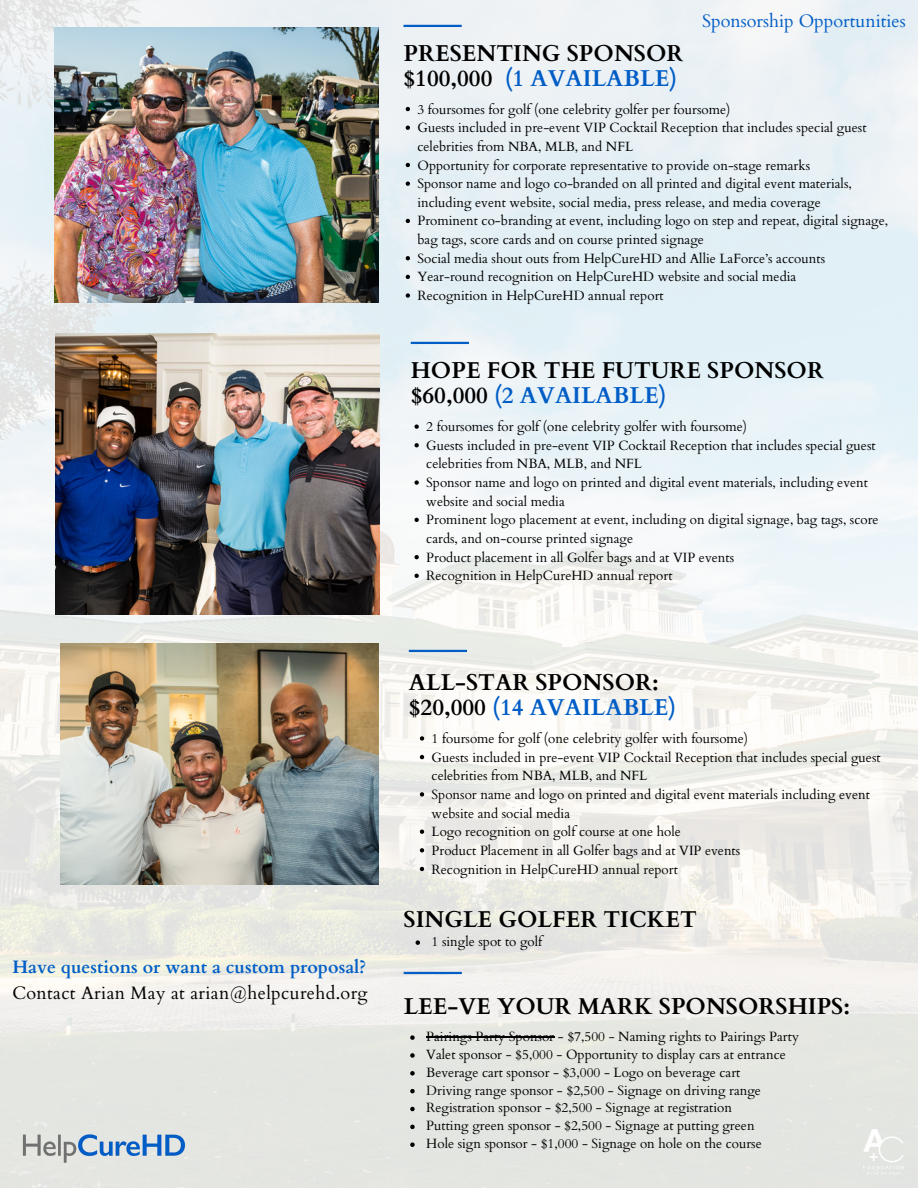
<style>
.page{position:relative;width:918px;height:1188px;background:#fff}
.page>*{position:absolute;margin:0;border:0;box-sizing:border-box;transform-origin:0 0}
.t1{font:700 22.95px "Cardo";color:#000}
.t2{font:700 22.95px "Cardo";color:#005dc6}
.t3{font:18px "Cardo";letter-spacing:.02em;color:#000}
.t4{font:700 18px "Cardo";color:#005dc6}
.t5{font:18px "Cardo";color:#005dc6}
.t6{font:13.35px/18.6px "Cardo";color:#000}
.s1{color:#000}
</style>
<div class="page">
<img style="left:0;top:0;width:918px;height:1188px">
<hr style="left:404px;top:25px;width:58px;height:2px;background:#005dc6">
<img style="left:55px;top:27px;width:324px;height:276px">
<hr style="left:411px;top:342px;width:58px;height:2px;background:#005dc6">
<img style="left:56px;top:334px;width:324px;height:280px">
<img style="left:61px;top:643px;width:317px;height:241px">
<hr style="left:409px;top:650px;width:58px;height:2px;background:#005dc6">
<img style="left:864px;top:1129px;width:39px;height:45px">
<svg style="left:415px;top:424px;width:4px;height:5px"></svg>
<svg style="left:415px;top:443px;width:4px;height:4px"></svg>
<svg style="left:415px;top:480px;width:4px;height:5px"></svg>
<svg style="left:415px;top:518px;width:4px;height:4px"></svg>
<svg style="left:415px;top:555px;width:4px;height:4px"></svg>
<svg style="left:415px;top:574px;width:4px;height:4px"></svg>
<svg style="left:406px;top:107px;width:4px;height:4px"></svg>
<svg style="left:406px;top:126px;width:4px;height:4px"></svg>
<svg style="left:406px;top:163px;width:4px;height:4px"></svg>
<svg style="left:406px;top:182px;width:4px;height:4px"></svg>
<svg style="left:406px;top:219px;width:4px;height:4px"></svg>
<svg style="left:406px;top:256px;width:4px;height:4px"></svg>
<svg style="left:406px;top:275px;width:4px;height:4px"></svg>
<svg style="left:406px;top:293px;width:4px;height:5px"></svg>
<svg style="left:420px;top:736px;width:4px;height:5px"></svg>
<svg style="left:420px;top:755px;width:4px;height:4px"></svg>
<svg style="left:420px;top:792px;width:4px;height:5px"></svg>
<svg style="left:420px;top:830px;width:4px;height:4px"></svg>
<svg style="left:420px;top:848px;width:4px;height:4px"></svg>
<svg style="left:420px;top:867px;width:4px;height:4px"></svg>
<svg style="left:410px;top:1035px;width:5px;height:5px"></svg>
<hr style="left:426px;top:1036px;width:128px;height:2px;background:#000">
<svg style="left:410px;top:1053px;width:5px;height:5px"></svg>
<svg style="left:410px;top:1071px;width:5px;height:5px"></svg>
<svg style="left:410px;top:1089px;width:5px;height:4px"></svg>
<svg style="left:410px;top:1107px;width:5px;height:4px"></svg>
<svg style="left:410px;top:1125px;width:5px;height:4px"></svg>
<svg style="left:410px;top:1142px;width:5px;height:5px"></svg>
<hr style="left:404px;top:972px;width:58px;height:2px;background:#005dc6">
<img style="left:12px;top:1123px;width:183px;height:51px">
<svg style="left:416px;top:940px;width:4px;height:5px"></svg>
<p class="t4" style="left:12px;top:955px;width:356px">Have questions or want a custom proposal?</p>
<p class="t3" style="left:12px;top:981px;width:357px">Contact Arian May at arian@helpcurehd.org</p>
<p class="t1" style="left:404px;top:38px;width:281px">PRESENTING SPONSOR</p>
<p class="t2" style="left:404px;top:63px;width:275px"><span class="s1">$100,000</span> (1 AVAILABLE)</p>
<p class="t5" style="left:702px;top:9px;width:205px">Sponsorship Opportunities</p>
<p class="t6" style="left:417px;top:100px;width:314px">3 foursomes for golf (one celebrity golfer per foursome)</p>
<p class="t6" style="left:417px;top:119px;width:451px">Guests included in pre-event VIP Cocktail Reception that includes special guest celebrities from NBA, MLB, and NFL</p>
<p class="t6" style="left:417px;top:156px;width:394px">Opportunity for corporate representative to provide on-stage remarks</p>
<p class="t6" style="left:417px;top:175px;width:436px">Sponsor name and logo co-branded on all printed and digital event materials, including event website, social media, press release, and media coverage</p>
<p class="t6" style="left:417px;top:212px;width:472px">Prominent co-branding at event, including logo on step and repeat, digital signage, bag tags, score cards and on course printed signage</p>
<p class="t6" style="left:417px;top:249px;width:409px">Social media shout outs from HelpCureHD and Allie LaForce’s accounts</p>
<p class="t6" style="left:417px;top:268px;width:380px">Year-round recognition on HelpCureHD website and social media</p>
<p class="t6" style="left:417px;top:287px;width:248px">Recognition in HelpCureHD annual report</p>
<p class="t1" style="left:411px;top:356px;width:415px">HOPE FOR THE FUTURE SPONSOR</p>
<p class="t2" style="left:411px;top:380px;width:257px"><span class="s1">$60,000</span> (2 AVAILABLE)</p>
<p class="t6" style="left:426px;top:418px;width:322px">2 foursomes for golf (one celebrity golfer with foursome)</p>
<p class="t6" style="left:426px;top:436px;width:451px">Guests included in pre-event VIP Cocktail Reception that includes special guest celebrities from NBA, MLB, and NFL</p>
<p class="t6" style="left:426px;top:474px;width:443px">Sponsor name and logo on printed and digital event materials, including event website and social media</p>
<p class="t6" style="left:426px;top:511px;width:454px">Prominent logo placement at event, including on digital signage, bag tags, score cards, and on-course printed signage</p>
<p class="t6" style="left:426px;top:548px;width:309px">Product placement in all Golfer bags and at VIP events</p>
<p class="t6" style="left:426px;top:567px;width:248px">Recognition in HelpCureHD annual report</p>
<p class="t1" style="left:409px;top:667px;width:251px">ALL-STAR SPONSOR:</p>
<p class="t2" style="left:409px;top:692px;width:269px"><span class="s1">$20,000</span> (14 AVAILABLE)</p>
<p class="t6" style="left:432px;top:730px;width:318px">1 foursome for golf (one celebrity golfer with foursome)</p>
<p class="t6" style="left:432px;top:748px;width:451px">Guests included in pre-event VIP Cocktail Reception that includes special guest celebrities from NBA, MLB, and NFL</p>
<p class="t6" style="left:432px;top:785px;width:440px">Sponsor name and logo on printed and digital event materials including event website and social media</p>
<p class="t6" style="left:432px;top:823px;width:251px">Logo recognition on golf course at one hole</p>
<p class="t6" style="left:432px;top:841px;width:310px">Product Placement in all Golfer bags and at VIP events</p>
<p class="t6" style="left:432px;top:860px;width:248px">Recognition in HelpCureHD annual report</p>
<p class="t1" style="left:404px;top:904px;width:295px">SINGLE GOLFER TICKET</p>
<p class="t6" style="left:432px;top:933px;width:112px">1 single spot to golf</p>
<p class="t1" style="left:404px;top:992px;width:448px">LEE-VE YOUR MARK SPONSORSHIPS:</p>
<p class="t6" style="left:426px;top:1027px;width:374px">Pairings Party Sponsor - $7,500 - Naming rights to Pairings Party</p>
<p class="t6" style="left:426px;top:1045px;width:361px">Valet sponsor - $5,000 - Opportunity to display cars at entrance</p>
<p class="t6" style="left:426px;top:1063px;width:316px">Beverage cart sponsor - $3,000 - Logo on beverage cart</p>
<p class="t6" style="left:426px;top:1081px;width:336px">Driving range sponsor - $2,500 - Signage on driving range</p>
<p class="t6" style="left:426px;top:1099px;width:307px">Registration sponsor - $2,500 - Signage at registration</p>
<p class="t6" style="left:426px;top:1117px;width:330px">Putting green sponsor - $2,500 - Signage at putting green</p>
<p class="t6" style="left:426px;top:1135px;width:337px">Hole sign sponsor - $1,000 - Signage on hole on the course</p>
</div>
